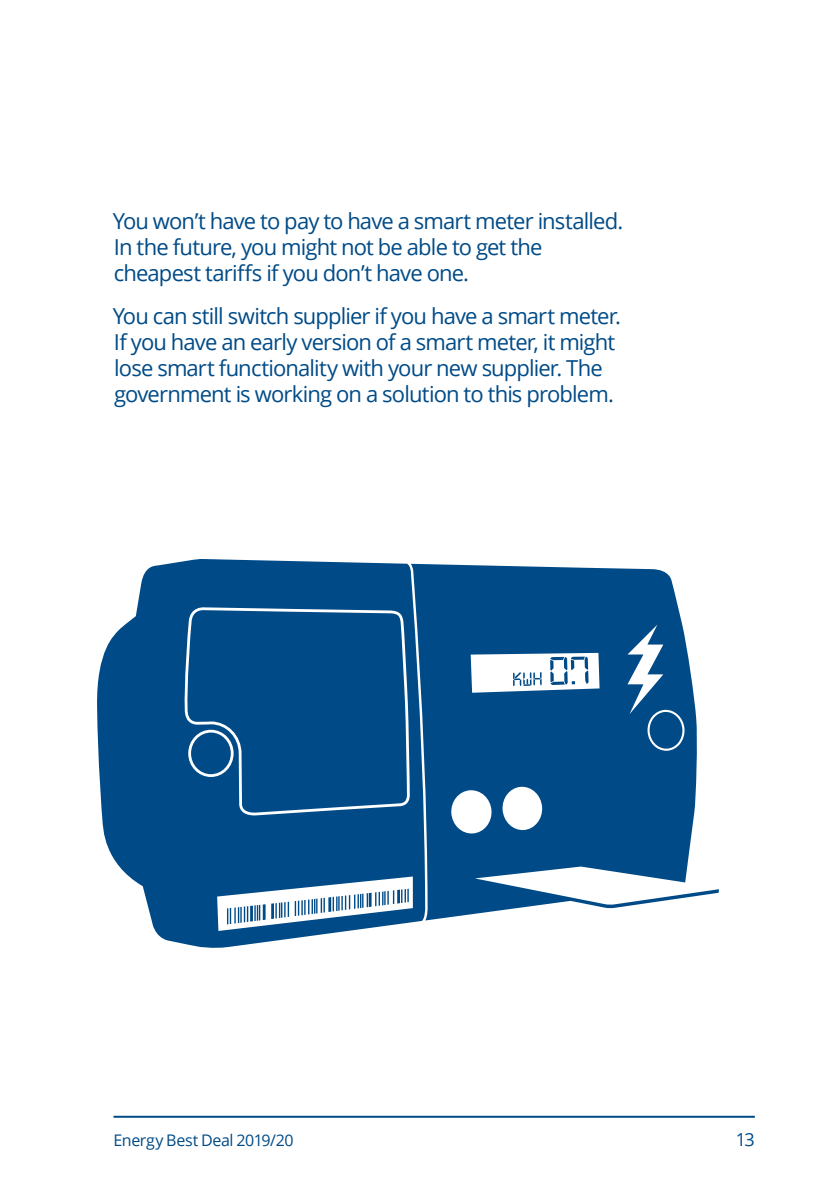
<style>
.page{position:relative;width:840px;height:1191px;background:#fff}
.page>*{position:absolute;margin:0;border:0;box-sizing:border-box;transform-origin:0 0}
.t1{font:22px/26px "Open Sans";letter-spacing:-.04em;color:#004b87}
.t2{font:18px "Open Sans";color:#004b87}
.t3{font:16px "Open Sans";letter-spacing:-.025em;color:#004b87}
</style>
<div class="page">
<svg style="left:425px;top:564px;width:293px;height:356px;fill:#004b87"></svg>
<svg style="left:513px;top:672px;width:28px;height:14px"></svg>
<svg style="left:550px;top:656px;width:38px;height:29px"></svg>
<svg style="left:97px;top:559px;width:328px;height:389px;background:#29689a"></svg>
<hr style="left:113px;top:1115px;width:641px;height:2px;background:#004b87">
<p class="t1" style="left:113px;top:207px;width:511px">You won’t have to pay to have a smart meter installed.<br>In the future, you might not be able to get the cheapest tariffs if you don’t have one.</p>
<p class="t1" style="left:113px;top:302px;width:509px">You can still switch supplier if you have a smart meter.<br>If you have an early version of a smart meter, it might lose smart functionality with your new supplier. The government is working on a solution to this problem.</p>
<p class="t3" style="left:113px;top:1129px;width:182px">Energy Best Deal 2019/20</p>
<p class="t2" style="left:735px;top:1127px;width:20px">13</p>
</div>
